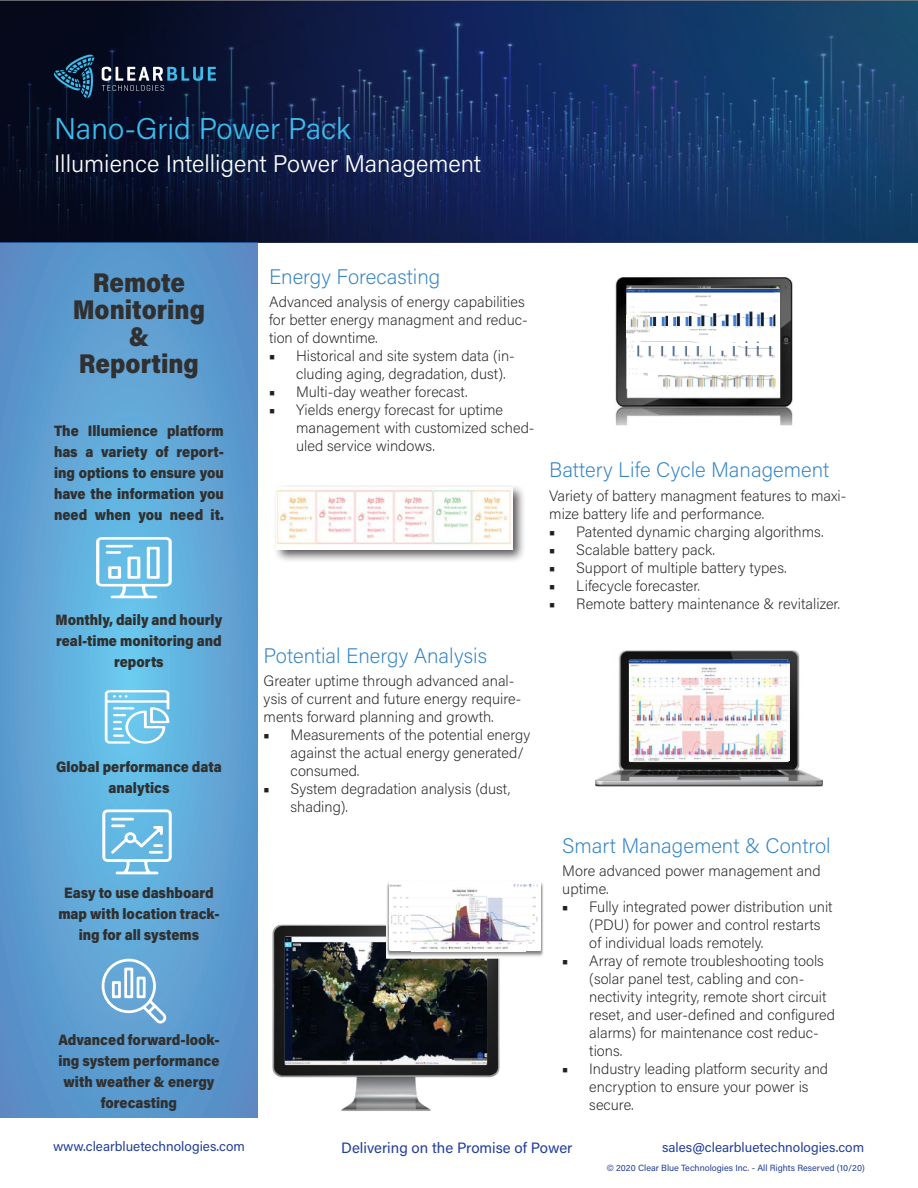
<style>
.page{position:relative;width:918px;height:1188px;background:#fff}
.page>*{position:absolute;margin:0;border:0;box-sizing:border-box;transform-origin:0 0}
.t1{font:300 30px "Acumin Pro";color:#3cbded}
.t2{font:900 27px "Acumin Pro";color:#303030;scale:.9 1}
.t3{font:300 24px "Acumin Pro";color:#fff}
.t4{font:200 21px "Acumin Pro";color:#3182c4}
.t5{font:200 15px/18px "Acumin Pro";color:#231f20}
.t6{font:900 15px/21px "Acumin Pro";color:#303030;text-align:center;scale:.9 1}
.t7{font:15px "Acumin Pro";color:#223f99}
.t8{font:13.5px "Acumin Pro";color:#223f99}
.t9{font:9px "Acumin Pro";color:#223f99}
.s1{font-family:"Minion Pro";font-weight:400}
</style>
<div class="page">
<img style="left:0;top:0;width:918px;height:243px">
<svg style="left:53px;top:52px;width:42px;height:46px;background:#123853"></svg>
<svg style="left:102px;top:67px;width:114px;height:24px;background:#33475f"></svg>
<svg style="left:0;top:243px;width:258px;height:875px;background:#5ea2d3"></svg>
<svg style="left:96px;top:537px;width:76px;height:61px"></svg>
<svg style="left:102px;top:809px;width:70px;height:65px"></svg>
<svg style="left:105px;top:690px;width:64px;height:54px"></svg>
<svg style="left:99px;top:959px;width:68px;height:65px"></svg>
<img style="left:615px;top:277px;width:178px;height:148px">
<img style="left:626px;top:289px;width:149px;height:29px">
<img style="left:775px;top:289px;width:5px;height:100px">
<img style="left:626px;top:337px;width:22px;height:38px">
<img style="left:648px;top:318px;width:127px;height:24px">
<img style="left:648px;top:347px;width:127px;height:22px">
<img style="left:626px;top:316px;width:24px;height:21px">
<img style="left:658px;top:375px;width:117px;height:14px">
<img style="left:595px;top:650px;width:228px;height:136px">
<img style="left:629px;top:660px;width:160px;height:101px">
<div style="left:273px;top:484px;width:254px;height:80px;background:#231f20;opacity:.75"></div>
<img style="left:277px;top:487px;width:236px;height:62px">
<img style="left:273px;top:925px;width:226px;height:186px">
<img style="left:386px;top:882px;width:158px;height:77px">
<img style="left:389px;top:882px;width:152px;height:69px">
<p class="t1" style="left:54px;top:108px;width:298px">Nano-Grid Power Pack</p>
<p class="t3" style="left:54px;top:147px;width:429px">Illumience Intelligent Power Management</p>
<p class="t2" style="left:93px;top:263px;width:104px">Remote</p>
<p class="t2" style="left:73px;top:290px;width:148px">Monitoring</p>
<p class="t2" style="left:129px;top:317px;width:24px">&amp;</p>
<p class="t2" style="left:79px;top:344px;width:135px">Reporting</p>
<p class="t6" style="left:54px;top:419px;width:190px;text-align:justify">The Illumience platform has a variety of report&shy;ing options to ensure you have the information you need when you need it.</p>
<p class="t6" style="left:56px;top:608px;width:187px">Monthly, daily and hourly real-time monitoring and reports</p>
<p class="t6" style="left:56px;top:755px;width:185px">Global performance data analytics</p>
<p class="t6" style="left:58px;top:881px;width:181px">Easy to use dashboard map with location track&shy;ing for all systems</p>
<p class="t6" style="left:58px;top:1028px;width:181px">Advanced forward-look&shy;ing system performance with weather &amp; energy forecasting</p>
<p class="t4" style="left:269px;top:262px;width:173px">Energy Forecasting</p>
<p class="t5" style="left:269px;top:292px;width:260px">Advanced analysis of energy capabilities for better energy managment and reduc&shy;tion of downtime.</p>
<p class="t5" style="left:296px;top:346px;width:220px;text-indent:-27px"><span class="s1">■</span> Historical and site system data (in&shy;cluding aging, degradation, dust).</p>
<p class="t5" style="left:269px;top:382px;width:200px"><span class="s1">■</span> Multi-day weather forecast.</p>
<p class="t5" style="left:296px;top:400px;width:240px;text-indent:-27px"><span class="s1">■</span> Yields energy forecast for uptime management with customized sched&shy;uled service windows.</p>
<p class="t4" style="left:264px;top:642px;width:225px">Potential Energy Analysis</p>
<p class="t5" style="left:264px;top:672px;width:259px">Greater uptime through advanced anal&shy;ysis of current and future energy require&shy;ments forward planning and growth.</p>
<p class="t5" style="left:291px;top:726px;width:241px;text-indent:-27px"><span class="s1">■</span> Measurements of the potential energy against the actual energy generated/ consumed.</p>
<p class="t5" style="left:291px;top:780px;width:221px;text-indent:-27px"><span class="s1">■</span> System degradation analysis (dust, shading).</p>
<p class="t4" style="left:549px;top:455px;width:282px">Battery Life Cycle Management</p>
<p class="t5" style="left:549px;top:487px;width:299px">Variety of battery managment features to maxi&shy;mize battery life and performance.</p>
<p class="t5" style="left:549px;top:523px;width:276px"><span class="s1">■</span> Patented dynamic charging algorithms.</p>
<p class="t5" style="left:549px;top:541px;width:168px"><span class="s1">■</span> Scalable battery pack.</p>
<p class="t5" style="left:549px;top:559px;width:239px"><span class="s1">■</span> Support of multiple battery types.</p>
<p class="t5" style="left:549px;top:577px;width:152px"><span class="s1">■</span> Lifecycle forecaster.</p>
<p class="t5" style="left:549px;top:595px;width:292px"><span class="s1">■</span> Remote battery maintenance &amp; revitalizer.</p>
<p class="t4" style="left:562px;top:831px;width:270px">Smart Management &amp; Control</p>
<p class="t5" style="left:562px;top:861px;width:260px">More advanced power management and uptime.</p>
<p class="t5" style="left:589px;top:897px;width:245px;text-indent:-27px"><span class="s1">■</span> Fully integrated power distribution unit (PDU) for power and control restarts of individual loads remotely.</p>
<p class="t5" style="left:589px;top:951px;width:247px;text-indent:-27px"><span class="s1">■</span> Array of remote troubleshooting tools (solar panel test, cabling and con&shy;nectivity integrity, remote short circuit reset, and user-defined and configured alarms) for maintenance cost reduc&shy;tions.</p>
<p class="t5" style="left:589px;top:1059px;width:240px;text-indent:-27px"><span class="s1">■</span> Industry leading platform security and encryption to ensure your power is secure.</p>
<p class="t8" style="left:53px;top:1136px;width:193px">www.clearbluetechnologies.com</p>
<p class="t7" style="left:341px;top:1137px;width:233px">Delivering on the Promise of Power</p>
<p class="t8" style="left:662px;top:1138px;width:204px">sales@clearbluetechnologies.com</p>
<p class="t9" style="left:607px;top:1162px;width:260px">© 2020 Clear Blue Technologies Inc. - All Rights Reserved (10/20)</p>
</div>
